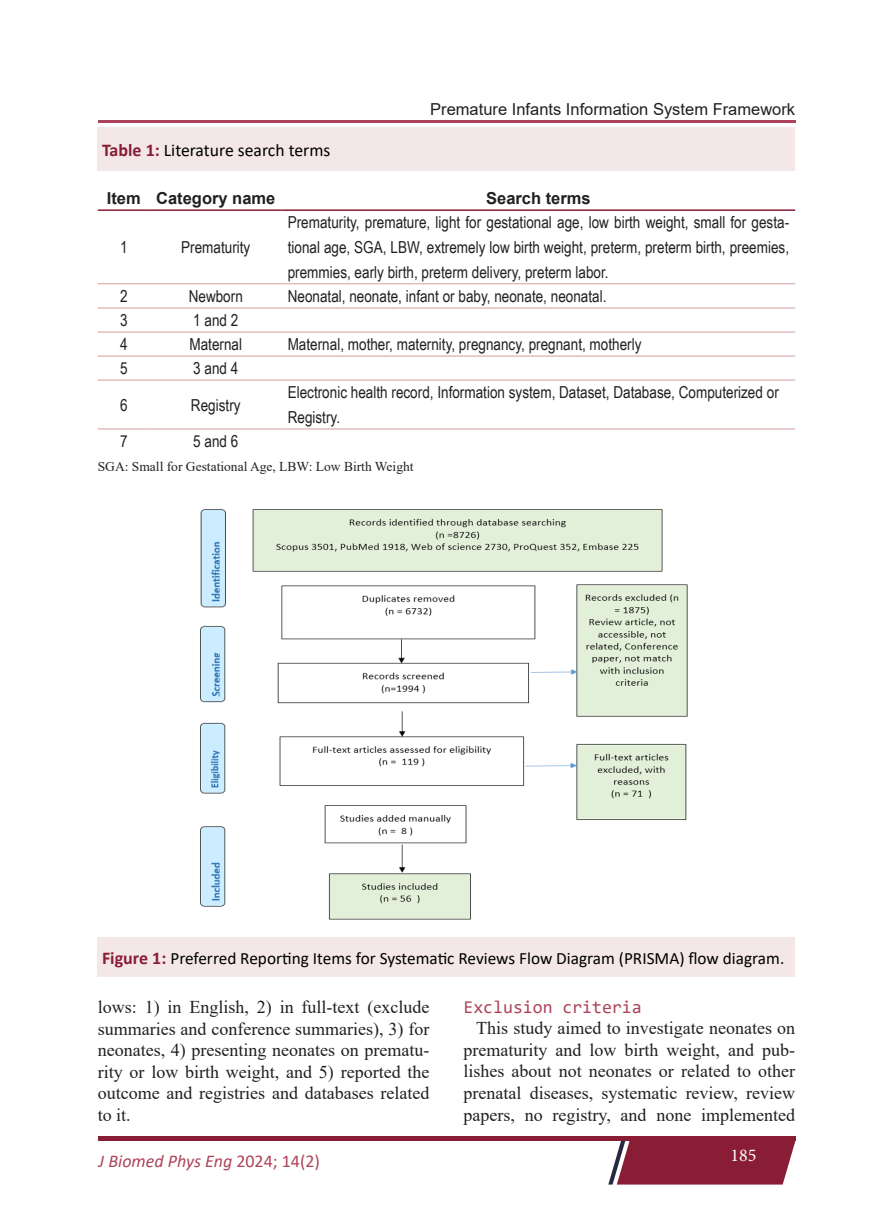
<style>
.page{position:relative;width:893px;height:1212px;background:#fff}
.page>*{position:absolute;margin:0;border:0;box-sizing:border-box;transform-origin:0 0}
.Body{font:18px/21.6px "Times New Roman";color:#231f20;text-align:justify}
.t1{font:italic 18px "Calibri";color:#ad445b}
.Body-2{font:18px "Consolas";color:#ad445b}
.t2{font:18px "Minion Pro";color:#fff}
.Figure{font:17.7px "Calibri";color:#000}
.Figure-2{font:17.25px "Calibri";color:#000}
.t3{font:16.5px/24.8px "Arial Narrow";color:#231f20;text-align:justify}
.Running_Title{font:16.5px "Arial";color:#231f20}
.t4{font:700 16.5px "Arial";color:#231f20}
.t5{font:13.5px "Times New Roman";color:#231f20}
.s1{font-weight:700;font-size:18px;color:#881d35}
.s2{font-style:normal}
</style>
<div class="page">
<div style="left:98px;top:1136px;width:697px;height:5px;background:#881d35"></div>
<svg style="left:608px;top:1141px;width:187px;height:43px"></svg>
<hr style="left:98px;top:120px;width:698px;height:2px;background:#ad445b">
<hr style="left:98px;top:283px;width:52px;height:1px;background:#e0bdbd">
<hr style="left:150px;top:283px;width:132px;height:1px;background:#e0bdbd">
<hr style="left:282px;top:283px;width:513px;height:1px;background:#e0bdbd">
<hr style="left:98px;top:307px;width:52px;height:2px;background:#e0bdbd">
<hr style="left:150px;top:307px;width:132px;height:2px;background:#e0bdbd">
<hr style="left:282px;top:307px;width:513px;height:2px;background:#e0bdbd">
<hr style="left:98px;top:331px;width:52px;height:2px;background:#e0bdbd">
<hr style="left:150px;top:331px;width:132px;height:2px;background:#e0bdbd">
<hr style="left:282px;top:331px;width:513px;height:2px;background:#e0bdbd">
<hr style="left:98px;top:355px;width:52px;height:2px;background:#e0bdbd">
<hr style="left:150px;top:355px;width:132px;height:2px;background:#e0bdbd">
<hr style="left:282px;top:355px;width:513px;height:2px;background:#e0bdbd">
<hr style="left:98px;top:379px;width:52px;height:2px;background:#e0bdbd">
<hr style="left:150px;top:379px;width:132px;height:2px;background:#e0bdbd">
<hr style="left:282px;top:379px;width:513px;height:2px;background:#e0bdbd">
<hr style="left:98px;top:428px;width:52px;height:2px;background:#e0bdbd">
<hr style="left:150px;top:428px;width:132px;height:2px;background:#e0bdbd">
<hr style="left:282px;top:428px;width:513px;height:2px;background:#e0bdbd">
<hr style="left:98px;top:209px;width:52px;height:2px;background:#881d35">
<hr style="left:150px;top:209px;width:132px;height:2px;background:#881d35">
<hr style="left:282px;top:209px;width:513px;height:2px;background:#881d35">
<div style="left:98px;top:128px;width:697px;height:43px;background:#f3e7e8"></div>
<img style="left:200px;top:509px;width:488px;height:411px">
<div style="left:98px;top:938px;width:697px;height:39px;background:#f3e7e8"></div>
<p class="Figure" style="left:102px;top:138px;width:230px"><span class="s1">Table 1:</span> Literature search terms</p>
<p class="Running_Title" style="left:430px;top:98px;width:366px">Premature Infants Information System Framework</p>
<p class="t4" style="left:107px;top:187px;width:35px">Item</p>
<p class="t4" style="left:156px;top:187px;width:121px">Category name</p>
<p class="t4" style="left:486px;top:187px;width:106px">Search terms</p>
<p class="t3" style="left:120px;top:234px;width:9px">1</p>
<p class="t3" style="left:181px;top:234px;width:71px">Prematurity</p>
<p class="t3" style="left:288px;top:209px;width:503px">Prematurity, premature, light for gestational age, low birth weight, small for gesta&shy;tional age, SGA, LBW, extremely low birth weight, preterm, preterm birth, preemies, premmies, early birth, preterm delivery, preterm labor.</p>
<p class="t3" style="left:120px;top:283px;width:9px">2</p>
<p class="t3" style="left:189px;top:283px;width:56px">Newborn</p>
<p class="t3" style="left:288px;top:283px;width:320px">Neonatal, neonate, infant or baby, neonate, neonatal.</p>
<p class="t3" style="left:120px;top:307px;width:9px">3</p>
<p class="t3" style="left:193px;top:307px;width:47px">1 and 2</p>
<p class="t3" style="left:120px;top:331px;width:9px">4</p>
<p class="t3" style="left:189px;top:331px;width:54px">Maternal</p>
<p class="t3" style="left:288px;top:331px;width:355px">Maternal, mother, maternity, pregnancy, pregnant, motherly</p>
<p class="t3" style="left:120px;top:355px;width:9px">5</p>
<p class="t3" style="left:193px;top:355px;width:47px">3 and 4</p>
<p class="t3" style="left:120px;top:392px;width:9px">6</p>
<p class="t3" style="left:191px;top:392px;width:51px">Registry</p>
<p class="t3" style="left:288px;top:379px;width:493px">Electronic health record, Information system, Dataset, Database, Computerized or<br>Registry.</p>
<p class="t3" style="left:120px;top:428px;width:9px">7</p>
<p class="t3" style="left:193px;top:428px;width:47px">5 and 6</p>
<p class="t5" style="left:98px;top:457px;width:317px">SGA: Small for Gestational Age, LBW: Low Birth Weight</p>
<p class="Figure-2" style="left:102px;top:946px;width:684px"><span class="s1">Figure 1:</span> Preferred Reporting Items for Systematic Reviews Flow Diagram (PRISMA) flow diagram.</p>
<p class="Body" style="left:98px;top:995px;width:333px">lows: 1) in English, 2) in full-text (exclude summaries and conference summaries), 3) for neonates, 4) presenting neonates on prematu&shy;rity or low birth weight, and 5) reported the outcome and registries and databases related to it.</p>
<p class="Body-2" style="left:463px;top:994px;width:180px">Exclusion criteria</p>
<p class="Body" style="left:463px;top:1017px;width:333px;text-indent:13px">This study aimed to investigate neonates on prematurity and low birth weight, and pub&shy;lishes about not neonates or related to other prenatal diseases, systematic review, review papers, no registry, and none implemented</p>
<p class="t1" style="left:99px;top:1148px;width:223px">J Biomed Phys Eng <span class="s2">2024; 14(2)</span></p>
<p class="t2" style="left:730px;top:1143px;width:27px">185</p>
</div>
